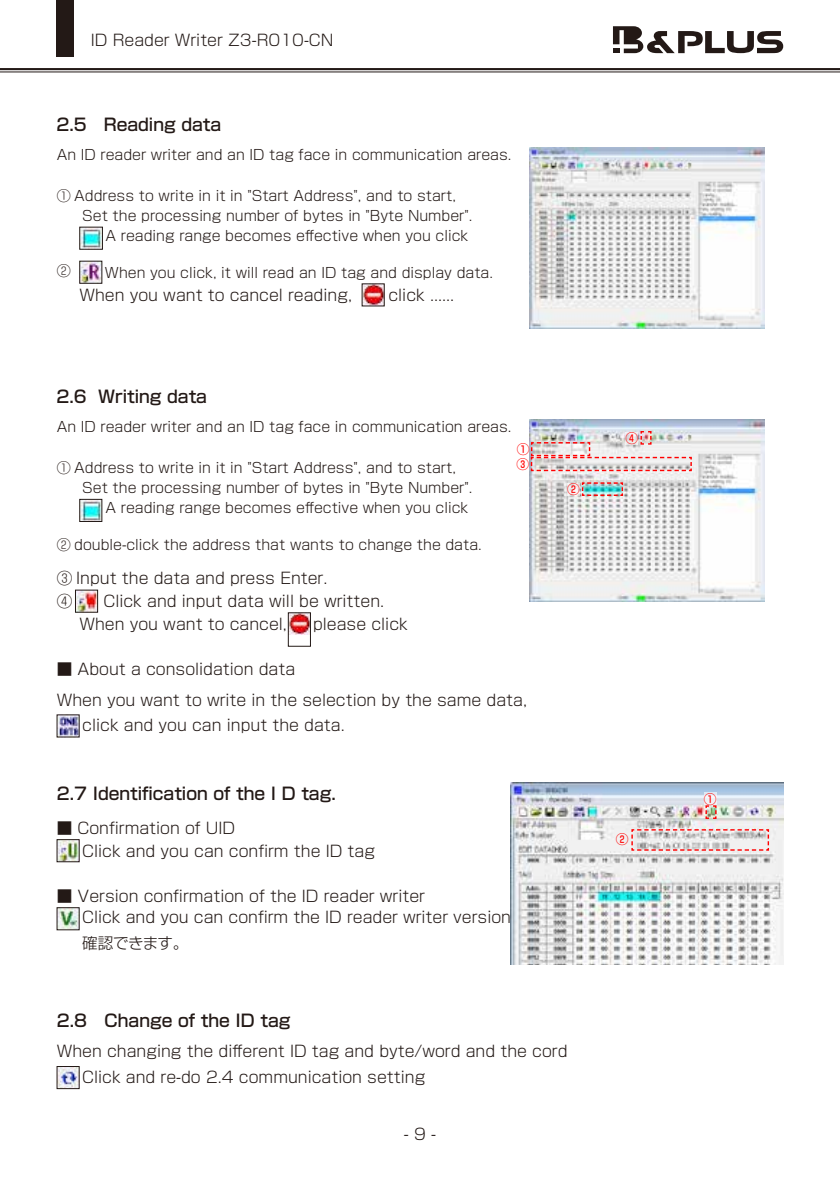
<style>
.page{position:relative;width:840px;height:1191px;background:#fff}
.page>*{position:absolute;margin:0;border:0;box-sizing:border-box;transform-origin:0 0}
.t1{font:500 17px "Shin Go Pro";color:#231916}
.t2{font:300 15.6px/25.6px "Shin Go Pro";color:#231916}
.t3{font:300 14px/20px "Shin Go Pro";color:#231916}
.t4{font:500 12.8px "Shin Go Pro";color:#f00}
</style>
<div class="page">
<div style="left:57px;top:0;width:17px;height:57px;background:#231916"></div>
<svg style="left:613px;top:26px;width:169px;height:27px"></svg>
<hr style="left:0;top:68px;width:839px;height:2px;background:#231916">
<hr style="left:0;top:72px;width:839px;height:1px;background:#231916">
<img style="left:510px;top:782px;width:272px;height:182px">
<img style="left:529px;top:420px;width:234px;height:181px">
<svg style="left:581px;top:481px;width:42px;height:15px"></svg>
<img style="left:290px;top:614px;width:18px;height:21px">
<div style="left:288px;top:612px;width:22px;height:34px;border:1px solid #231916"></div>
<img style="left:77px;top:592px;width:19px;height:18px">
<div style="left:75px;top:590px;width:23px;height:22px;border:1px solid #231916"></div>
<img style="left:81px;top:501px;width:19px;height:19px">
<div style="left:79px;top:499px;width:23px;height:23px;border:1px solid #231916"></div>
<img style="left:81px;top:229px;width:20px;height:18px">
<div style="left:79px;top:227px;width:24px;height:22px;border:1px solid #231916"></div>
<img style="left:59px;top:716px;width:18px;height:19px">
<img style="left:59px;top:1068px;width:18px;height:19px">
<div style="left:57px;top:1066px;width:22px;height:23px;border:1px solid #231916"></div>
<img style="left:59px;top:841px;width:18px;height:19px">
<div style="left:57px;top:839px;width:22px;height:23px;border:1px solid #231916"></div>
<img style="left:59px;top:909px;width:18px;height:19px">
<svg style="left:567px;top:483px;width:12px;height:13px"></svg>
<img style="left:530px;top:430px;width:162px;height:42px">
<svg style="left:630px;top:828px;width:139px;height:23px"></svg>
<svg style="left:704px;top:805px;width:12px;height:14px"></svg>
<svg style="left:703px;top:792px;width:13px;height:13px"></svg>
<img style="left:529px;top:147px;width:234px;height:182px">
<img style="left:81px;top:263px;width:19px;height:18px">
<div style="left:79px;top:261px;width:23px;height:22px;border:1px solid #231916"></div>
<img style="left:363px;top:285px;width:19px;height:19px">
<p class="t2" style="left:91px;top:25px;width:244px">ID Reader Writer Z3-R010-CN</p>
<p class="t1" style="left:55px;top:111px;width:168px">２.5　Reading data</p>
<p class="t3" style="left:57px;top:143px;width:456px">An ID reader writer and an ID tag face in communication areas.</p>
<p class="t3" style="left:82px;top:184px;width:391px;text-indent:-26px">① Address to write in it in "Start Address", and to start,<br>Set the processing number of bytes in "Byte Number".　 A reading range becomes effective when you click</p>
<p class="t3" style="left:57px;top:259px;width:16px">②</p>
<p class="t3" style="left:105px;top:260px;width:389px">When you click, it will read an ID tag and display data.</p>
<p class="t2" style="left:79px;top:280px;width:274px">When you want to cancel reading,</p>
<p class="t2" style="left:388px;top:280px;width:67px">click ......</p>
<p class="t1" style="left:55px;top:383px;width:154px">２.6 Writing data</p>
<p class="t3" style="left:57px;top:415px;width:456px">An ID reader writer and an ID tag face in communication areas.</p>
<p class="t3" style="left:82px;top:456px;width:391px;text-indent:-26px">① Address to write in it in "Start Address", and to start,<br>Set the processing number of bytes in "Byte Number".　 A reading range becomes effective when you click</p>
<p class="t3" style="left:57px;top:533px;width:426px">② double-click the address that wants to change the data.</p>
<p class="t2" style="left:57px;top:564px;width:272px">③ Input the data and press Enter.</p>
<p class="t2" style="left:57px;top:586px;width:329px">④　 Click and input data will be written.</p>
<p class="t2" style="left:79px;top:609px;width:209px">When you want to cancel,</p>
<p class="t2" style="left:313px;top:609px;width:96px">please click</p>
<p class="t2" style="left:57px;top:654px;width:240px">■ About a consolidation data</p>
<p class="t4" style="left:516px;top:438px;width:14px">①</p>
<p class="t4" style="left:516px;top:453px;width:14px">③</p>
<p class="t2" style="left:82px;top:685px;width:446px;text-indent:-26px">When you want to write in the selection by the same data, click and you can input the data.</p>
<p class="t1" style="left:57px;top:780px;width:280px">2.7 Identification of the I D tag.</p>
<p class="t2" style="left:57px;top:813px;width:180px">■ Confirmation of UID</p>
<p class="t2" style="left:82px;top:836px;width:294px">Click and you can confirm the ID tag</p>
<p class="t2" style="left:57px;top:881px;width:369px">■ Version confirmation of the ID reader writer</p>
<p class="t2" style="left:82px;top:902px;width:430px">Click and you can confirm the ID reader writer version確認できます。</p>
<p class="t1" style="left:57px;top:1007px;width:235px">2.8　Change of the ID tag</p>
<p class="t4" style="left:567px;top:479px;width:14px">②</p>
<p class="t2" style="left:82px;top:1036px;width:486px;text-indent:-26px">When changing the different ID tag and byte/word and the cord<br>Click and re-do 2.4 communication setting</p>
<p class="t2" style="left:404px;top:1119px;width:34px">- 9 -</p>
<p class="t4" style="left:625px;top:428px;width:14px">④</p>
<p class="t4" style="left:615px;top:829px;width:14px">②</p>
<p class="t4" style="left:703px;top:788px;width:14px">①</p>
</div>
